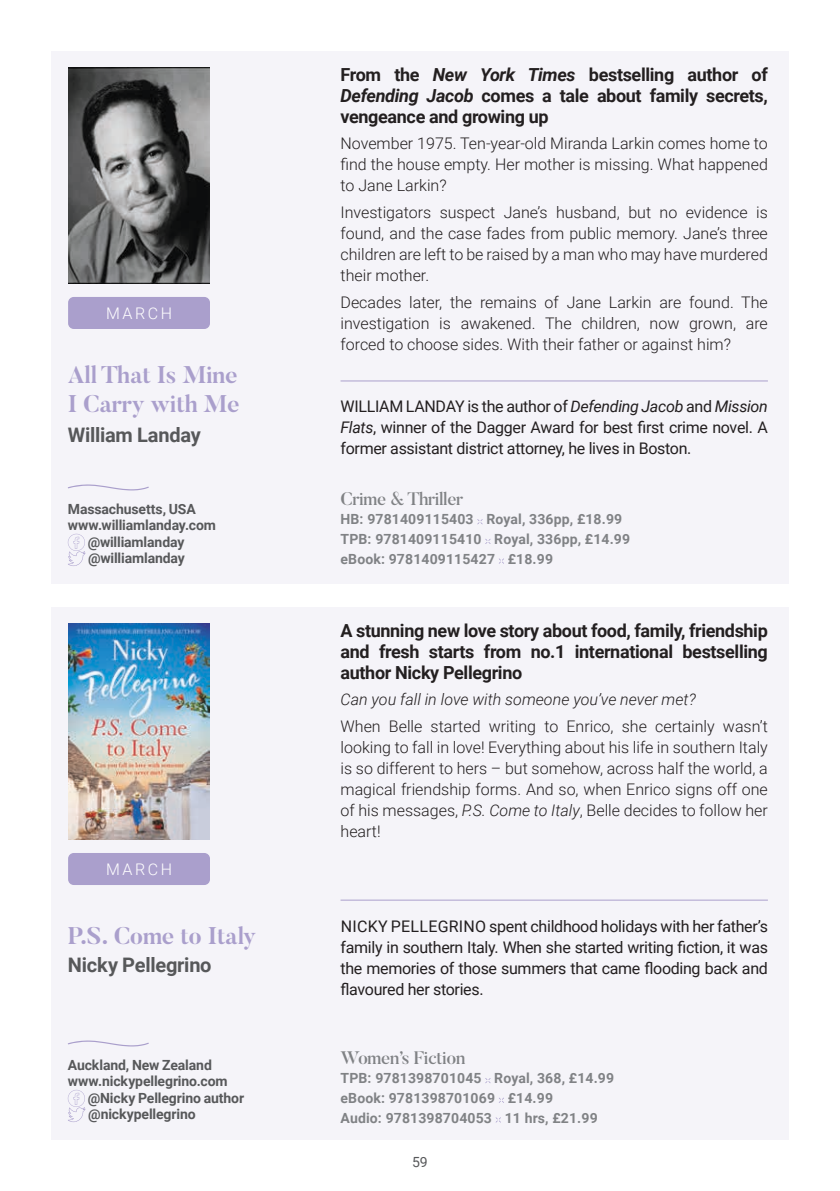
<style>
.page{position:relative;width:840px;height:1191px;background:#fff}
.page>*{position:absolute;margin:0;border:0;box-sizing:border-box;transform-origin:0 0}
.t1{font:700 24px "Butler";letter-spacing:-.01em;color:#aa9fcc}
.t2{font:700 20px "Roboto";letter-spacing:-.01em;color:#57585a}
.t3{font:700 18px/21px "Roboto";letter-spacing:-.02em;color:#231f20;text-align:justify}
.t4{font:500 18px "Butler";letter-spacing:-.02em;color:#808285}
.t5{font:300 16px/21px "Roboto";color:#231f20;text-align:justify}
.t6{font:16px/21px "Roboto";letter-spacing:-.02em;color:#231f20;text-align:justify}
.t7{font:italic 300 16px "Roboto";color:#231f20}
.t8{font:300 16px "Roboto";letter-spacing:.16em;color:#fff}
.t9{font:700 14px "Roboto";letter-spacing:.01em;color:#808285}
.t10{font:700 14px "Roboto";letter-spacing:-.01em;color:#57585a}
.t11{font:14px "Roboto";color:#57585a}
.s1{font-style:italic}
</style>
<div class="page">
<div style="left:51px;top:52px;width:737px;height:532px;background:#f5f4f9"></div>
<div style="left:68px;top:297px;width:142px;height:32px;background:#aa9fcc;border-radius:6px"></div>
<img style="left:68px;top:67px;width:142px;height:216px">
<svg style="left:68px;top:484px;width:81px;height:6px"></svg>
<hr style="left:340px;top:380px;width:427px;height:1px;background:#aa9fcc">
<div style="left:51px;top:607px;width:737px;height:533px;background:#f5f4f9"></div>
<div style="left:68px;top:853px;width:142px;height:32px;background:#aa9fcc;border-radius:6px"></div>
<img style="left:68px;top:623px;width:142px;height:216px">
<svg style="left:68px;top:1040px;width:81px;height:6px"></svg>
<hr style="left:340px;top:899px;width:427px;height:1px;background:#aa9fcc">
<svg style="left:477px;top:519px;width:5px;height:5px"></svg>
<svg style="left:485px;top:539px;width:5px;height:5px"></svg>
<svg style="left:499px;top:558px;width:5px;height:6px"></svg>
<svg style="left:68px;top:534px;width:17px;height:32px"></svg>
<svg style="left:485px;top:1078px;width:5px;height:5px"></svg>
<svg style="left:499px;top:1097px;width:5px;height:6px"></svg>
<svg style="left:495px;top:1117px;width:5px;height:5px"></svg>
<svg style="left:68px;top:1089px;width:17px;height:33px"></svg>
<p class="t8" style="left:106px;top:302px;width:67px">MARCH</p>
<p class="t1" style="left:68px;top:360px;width:171px">All That Is Mine</p>
<p class="t1" style="left:68px;top:388px;width:173px">I Carry with Me</p>
<p class="t2" style="left:68px;top:421px;width:134px">William Landay</p>
<p class="t10" style="left:68px;top:499px;width:129px">Massachusetts, USA</p>
<p class="t10" style="left:68px;top:515px;width:150px">www.williamlanday.com</p>
<p class="t10" style="left:88px;top:532px;width:98px">@williamlanday</p>
<p class="t10" style="left:88px;top:548px;width:98px">@williamlanday</p>
<p class="t8" style="left:106px;top:858px;width:67px">MARCH</p>
<p class="t1" style="left:68px;top:920px;width:190px">P.S. Come to Italy</p>
<p class="t2" style="left:68px;top:950px;width:145px">Nicky Pellegrino</p>
<p class="t10" style="left:68px;top:1055px;width:145px">Auckland, New Zealand</p>
<p class="t10" style="left:68px;top:1071px;width:161px">www.nickypellegrino.com</p>
<p class="t10" style="left:88px;top:1088px;width:158px">@Nicky Pellegrino author</p>
<p class="t10" style="left:88px;top:1104px;width:109px">@nickypellegrino</p>
<p class="t3" style="left:340px;top:63px;width:428px">From the <span class="s1">New York Times</span> bestselling author of <span class="s1">Defending Jacob</span> comes a tale about family secrets, vengeance and growing up</p>
<p class="t5" style="left:340px;top:133px;width:428px">November 1975. Ten-year-old Miranda Larkin comes home to find the house empty. Her mother is missing. What happened to Jane Larkin?</p>
<p class="t5" style="left:340px;top:201px;width:428px">Investigators suspect Jane’s husband, but no evidence is found, and the case fades from public memory. Jane’s three children are left to be raised by a man who may have murdered their mother.</p>
<p class="t5" style="left:340px;top:291px;width:428px">Decades later, the remains of Jane Larkin are found. The investigation is awakened. The children, now grown, are forced to choose sides. With their father or against him?</p>
<p class="t6" style="left:340px;top:395px;width:428px">WILLIAM LANDAY is the author of <span class="s1">Defending Jacob</span> and <span class="s1">Mission Flats</span>, winner of the Dagger Award for best first crime novel. A former assistant district attorney, he lives in Boston.</p>
<p class="t4" style="left:340px;top:487px;width:124px">Crime &amp; Thriller</p>
<p class="t9" style="left:340px;top:509px;width:283px">HB: 9781409115403 Royal, 336pp, £18.99</p>
<p class="t9" style="left:340px;top:529px;width:291px">TPB: 9781409115410 Royal, 336pp, £14.99</p>
<p class="t9" style="left:340px;top:549px;width:214px">eBook: 9781409115427 £18.99</p>
<p class="t3" style="left:340px;top:619px;width:428px">A stunning new love story about food, family, friendship and fresh starts from no.1 international bestselling author Nicky Pellegrino</p>
<p class="t7" style="left:340px;top:688px;width:356px">Can you fall in love with someone you’ve never met?</p>
<p class="t5" style="left:340px;top:715px;width:428px">When Belle started writing to Enrico, she certainly wasn’t looking to fall in love! Everything about his life in southern Italy is so different to hers – but somehow, across half the world, a magical friendship forms. And so, when Enrico signs off one of his messages, <span class="s1">P.S. Come to Italy</span>, Belle decides to follow her heart!</p>
<p class="t6" style="left:340px;top:915px;width:428px">NICKY PELLEGRINO spent childhood holidays with her father’s family in southern Italy. When she started writing fiction, it was the memories of those summers that came flooding back and flavoured her stories.</p>
<p class="t4" style="left:340px;top:1045px;width:126px">Women’s Fiction</p>
<p class="t9" style="left:340px;top:1068px;width:275px">TPB: 9781398701045 Royal, 368, £14.99</p>
<p class="t9" style="left:340px;top:1088px;width:214px">eBook: 9781398701069 £14.99</p>
<p class="t9" style="left:340px;top:1107px;width:258px">Audio: 9781398704053 11 hrs, £21.99</p>
<p class="t11" style="left:412px;top:1152px;width:17px">59</p>
</div>
